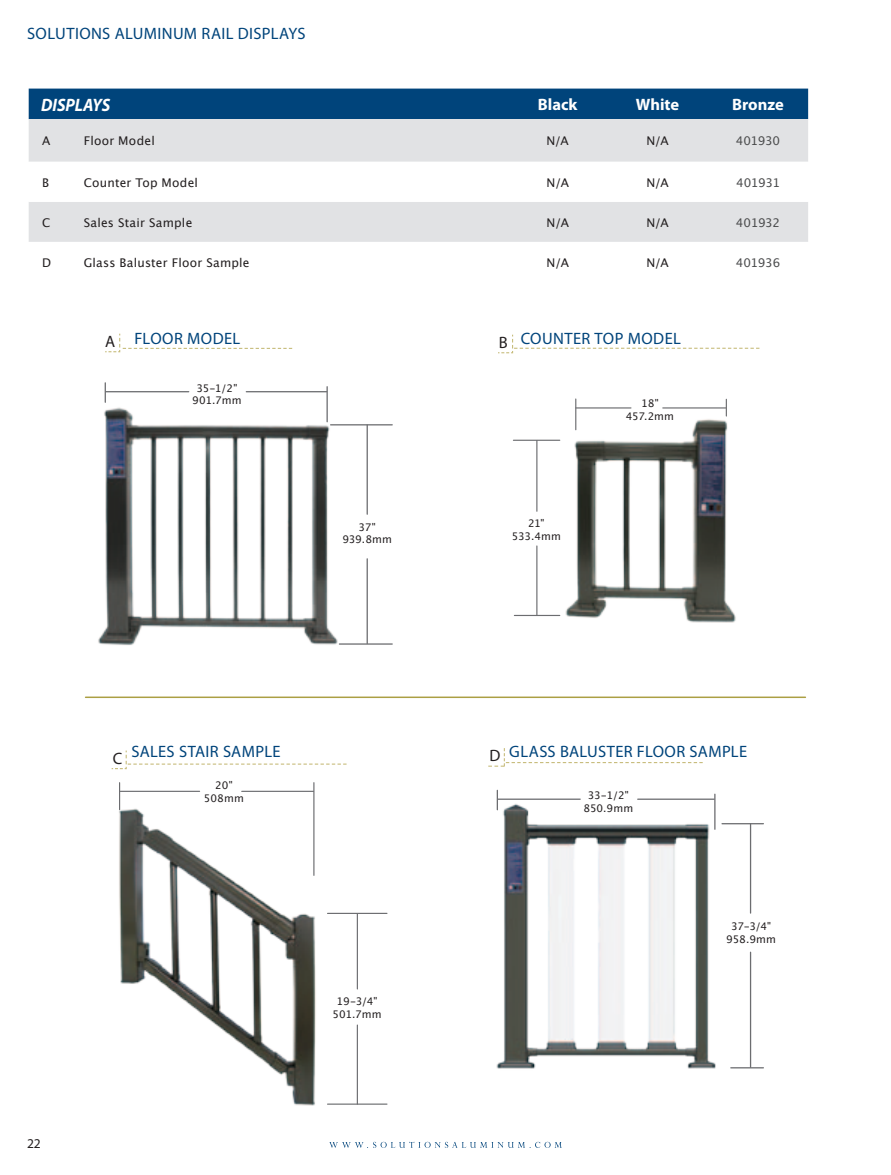
<style>
.page{position:relative;width:891px;height:1175px;background:#fff}
.page>*{position:absolute;margin:0;border:0;box-sizing:border-box;transform-origin:0 0}
.t1{font:italic 700 18px "Myriad Pro";color:#fff;scale:.93 1}
.t2{font:16.5px "Myriad Pro";letter-spacing:.015em;color:#00447b}
.t3{font:700 16.5px "Myriad Pro";color:#fff}
.t4{font:16.5px "Myriad Pro";color:#231f20}
.t5{font:13.5px "Myriad Pro";color:#231f20}
.t6{font:12px "Lucida Grande";letter-spacing:.02em;color:#231f20}
.t7{font:12px "Lucida Grande";letter-spacing:-.02em;color:#4b4c4d}
.t8{font:10.5px/12.6px "Lucida Grande";letter-spacing:-.01em;color:#231f20;text-align:center}
.s1{color:#231f20}
</style>
<div class="page">
<svg style="left:329px;top:1141px;width:233px;height:7px"></svg>
<div style="left:29px;top:89px;width:779px;height:30px;background:#00447b"></div>
<div style="left:29px;top:119px;width:779px;height:123px;background:#e1e2e4"></div>
<svg style="left:29px;top:162px;width:779px;height:40px"></svg>
<hr style="left:86px;top:696px;width:719px;height:2px;background:#ab9f43">
<svg style="left:105px;top:333px;width:187px;height:20px"></svg>
<img style="left:98px;top:401px;width:244px;height:244px">
<svg style="left:105px;top:383px;width:1px;height:19px"></svg>
<hr style="left:339px;top:643px;width:53px;height:1px;background:#6c6d70">
<hr style="left:327px;top:387px;width:1px;height:35px;background:#6c6d70">
<hr style="left:331px;top:424px;width:61px;height:1px;background:#6c6d70">
<hr style="left:106px;top:391px;width:83px;height:1px;background:#6c6d70">
<hr style="left:367px;top:425px;width:1px;height:89px;background:#6c6d70">
<hr style="left:246px;top:391px;width:81px;height:1px;background:#6c6d70">
<hr style="left:367px;top:559px;width:1px;height:84px;background:#6c6d70">
<svg style="left:488px;top:748px;width:215px;height:18px"></svg>
<img style="left:496px;top:799px;width:220px;height:270px">
<svg style="left:497px;top:790px;width:1px;height:19px"></svg>
<hr style="left:731px;top:1067px;width:32px;height:1px;background:#6c6d70">
<hr style="left:714px;top:794px;width:2px;height:35px;background:#6c6d70">
<hr style="left:722px;top:823px;width:41px;height:1px;background:#6c6d70">
<hr style="left:498px;top:798px;width:82px;height:2px;background:#6c6d70">
<hr style="left:750px;top:824px;width:1px;height:89px;background:#6c6d70">
<hr style="left:638px;top:798px;width:76px;height:2px;background:#6c6d70">
<hr style="left:750px;top:952px;width:1px;height:115px;background:#6c6d70">
<svg style="left:498px;top:334px;width:261px;height:20px"></svg>
<img style="left:559px;top:411px;width:177px;height:212px">
<hr style="left:514px;top:615px;width:46px;height:1px;background:#6c6d70">
<hr style="left:513px;top:439px;width:47px;height:2px;background:#6c6d70">
<hr style="left:536px;top:440px;width:1px;height:71px;background:#6c6d70">
<hr style="left:536px;top:546px;width:1px;height:69px;background:#6c6d70">
<svg style="left:726px;top:399px;width:1px;height:17px"></svg>
<hr style="left:575px;top:399px;width:1px;height:31px;background:#6c6d70">
<hr style="left:576px;top:407px;width:55px;height:1px;background:#6c6d70">
<hr style="left:663px;top:407px;width:63px;height:1px;background:#6c6d70">
<svg style="left:111px;top:750px;width:236px;height:19px"></svg>
<hr style="left:328px;top:912px;width:59px;height:2px;background:#6c6d70">
<hr style="left:328px;top:1103px;width:59px;height:1px;background:#6c6d70">
<hr style="left:357px;top:1025px;width:1px;height:79px;background:#6c6d70">
<hr style="left:357px;top:914px;width:1px;height:75px;background:#6c6d70">
<hr style="left:313px;top:782px;width:1px;height:93px;background:#6c6d70">
<svg style="left:119px;top:782px;width:1px;height:22px"></svg>
<hr style="left:242px;top:790px;width:72px;height:2px;background:#6c6d70">
<hr style="left:120px;top:790px;width:80px;height:2px;background:#6c6d70">
<img style="left:119px;top:804px;width:197px;height:301px">
<p class="t2" style="left:27px;top:24px;width:280px">SOLUTIONS ALUMINUM RAIL DISPLAYS</p>
<p class="t1" style="left:41px;top:93px;width:76px">DISPLAYS</p>
<p class="t3" style="left:538px;top:94px;width:41px">Black</p>
<p class="t3" style="left:636px;top:94px;width:45px">White</p>
<p class="t3" style="left:732px;top:94px;width:53px">Bronze</p>
<p class="t6" style="left:42px;top:134px;width:10px">A</p>
<p class="t6" style="left:84px;top:134px;width:73px">Floor Model</p>
<p class="t6" style="left:547px;top:134px;width:24px">N/A</p>
<p class="t6" style="left:646px;top:134px;width:24px">N/A</p>
<p class="t7" style="left:736px;top:134px;width:46px">401930</p>
<p class="t6" style="left:42px;top:175px;width:8px">B</p>
<p class="t6" style="left:84px;top:175px;width:116px">Counter Top Model</p>
<p class="t6" style="left:547px;top:175px;width:24px">N/A</p>
<p class="t6" style="left:646px;top:175px;width:24px">N/A</p>
<p class="t7" style="left:736px;top:175px;width:45px">401931</p>
<p class="t6" style="left:42px;top:215px;width:10px">C</p>
<p class="t6" style="left:84px;top:215px;width:110px">Sales Stair Sample</p>
<p class="t6" style="left:547px;top:215px;width:24px">N/A</p>
<p class="t6" style="left:646px;top:215px;width:24px">N/A</p>
<p class="t7" style="left:736px;top:215px;width:46px">401932</p>
<p class="t6" style="left:42px;top:255px;width:10px">D</p>
<p class="t6" style="left:84px;top:255px;width:167px">Glass Baluster Floor Sample</p>
<p class="t6" style="left:547px;top:255px;width:24px">N/A</p>
<p class="t6" style="left:646px;top:255px;width:24px">N/A</p>
<p class="t7" style="left:736px;top:255px;width:46px">401936</p>
<p class="t2" style="left:105px;top:328px;width:137px"><span class="s1">A</span> FLOOR MODEL</p>
<p class="t8" style="left:192px;top:382px;width:51px">35-1/2"<br>901.7mm</p>
<p class="t8" style="left:342px;top:521px;width:51px">37"<br>939.8mm</p>
<p class="t4" style="left:113px;top:748px;width:11px">C</p>
<p class="t2" style="left:131px;top:741px;width:10px">SALES</p>
<p class="t2" style="left:179px;top:741px;width:9px">STAI</p>
<p class="t2" style="left:210px;top:741px;width:25px">R SAM</p>
<p class="t2" style="left:256px;top:741px;width:18px">PLE</p>
<p class="t8" style="left:204px;top:779px;width:41px">20"<br>508mm</p>
<p class="t5" style="left:27px;top:1135px;width:15px">22</p>
<p class="t8" style="left:333px;top:995px;width:50px">19-3/4"<br>501.7mm</p>
<p class="t4" style="left:499px;top:332px;width:10px">B</p>
<p class="t2" style="left:521px;top:328px;width:161px">COUNTER TOP MODEL</p>
<p class="t8" style="left:626px;top:397px;width:50px">18"<br>457.2mm</p>
<p class="t8" style="left:512px;top:517px;width:51px">21"<br>533.4mm</p>
<p class="t2" style="left:489px;top:741px;width:167px"><span class="s1">D</span> GLASS BALUSTER FLOO</p>
<p class="t2" style="left:676px;top:741px;width:25px">R SAM</p>
<p class="t2" style="left:722px;top:741px;width:18px">PLE</p>
<p class="t8" style="left:584px;top:789px;width:51px">33-1/2"<br>850.9mm</p>
<p class="t8" style="left:726px;top:920px;width:51px">37-3/4"<br>958.9mm</p>
</div>
